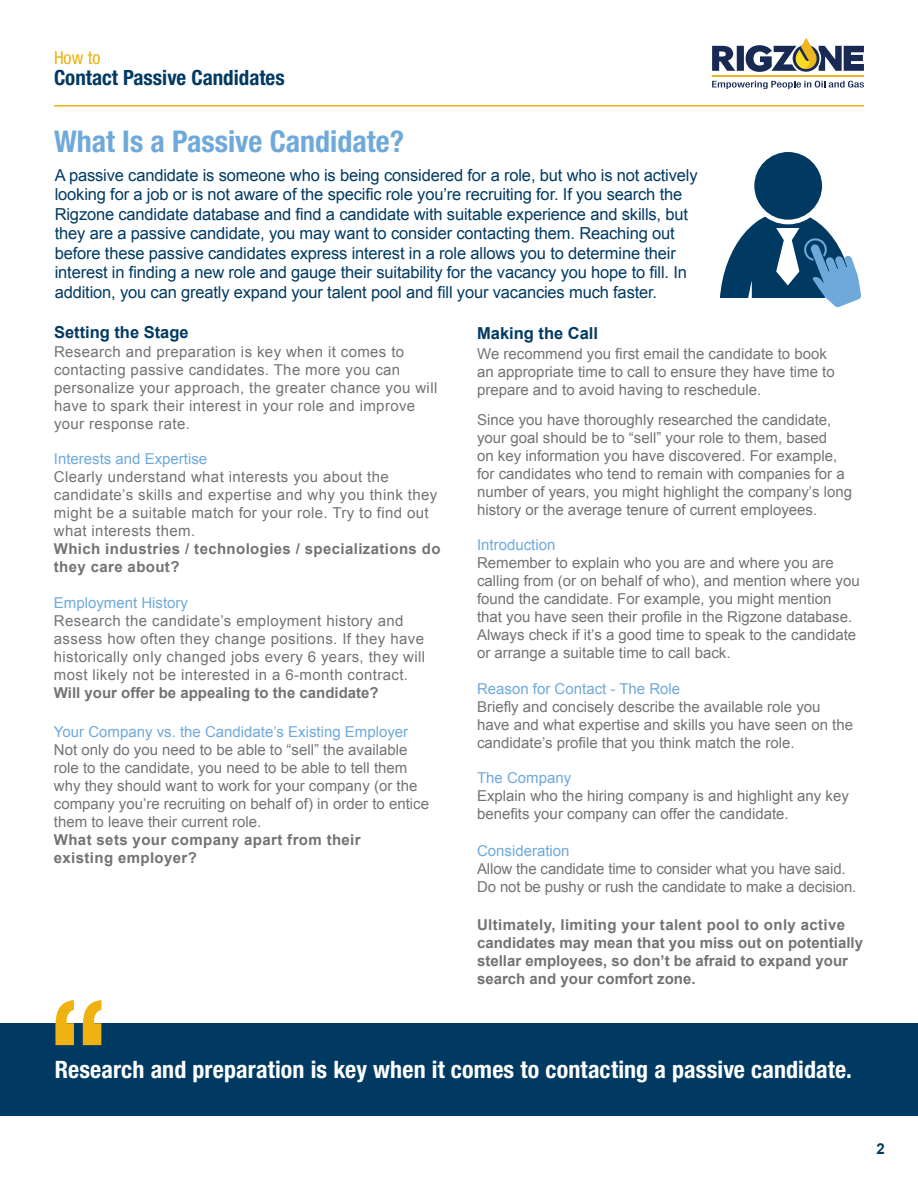
<style>
.page{position:relative;width:918px;height:1188px;background:#fff}
.page>*{position:absolute;margin:0;border:0;box-sizing:border-box;transform-origin:0 0}
.t1{font:700 condensed 140.4px "Helvetica Neue LT Std";color:#efb211}
.t2{font:700 condensed 30px "Helvetica Neue LT Std";color:#6fa9db}
.t3{font:700 condensed 24px "Helvetica Neue LT Std";letter-spacing:.005em;color:#fff}
.t4{font:700 condensed 21px "Helvetica Neue LT Std";color:#003a62}
.t5{font:condensed 18px "Helvetica Neue LT Std";color:#efb211}
.t6{font:16.5px/19.5px "Arial";letter-spacing:-.01em;color:#003a62}
.t7{font:700 16.5px "Arial";color:#003a62}
.t8{font:15px/18px "Arial";color:#737373}
.t9{font:15px/18px "Arial";letter-spacing:.025em;color:#737373}
.t10{font:700 15px/18px "Arial";color:#737373}
.t11{font:15px "Arial";color:#6fa9db}
.t12{font:700 15px/18px "Arial";letter-spacing:.025em;color:#737373}
.t13{font:700 15px "Arial";color:#003a62}
</style>
<div class="page">
<div style="left:737px;top:46px;width:7px;height:25px;background:#182a53"></div>
<svg style="left:712px;top:46px;width:23px;height:25px"></svg>
<svg style="left:746px;top:38px;width:118px;height:34px"></svg>
<hr style="left:712px;top:76px;width:152px;height:1px;background:#eeb71f">
<svg style="left:712px;top:81px;width:152px;height:8px"></svg>
<hr style="left:54px;top:105px;width:810px;height:1px;background:#efb211">
<div style="left:752px;top:150px;width:72px;height:72px;background:#003a62;border-radius:50%"></div>
<div style="left:750px;top:147px;width:77px;height:77px;border:5px solid #fff;border-radius:50%"></div>
<div style="left:0;top:1023px;width:918px;height:92px;background:#003a62"></div>
<svg style="left:720px;top:211px;width:141px;height:97px"></svg>
<p class="t5" style="left:54px;top:47px;width:48px">How to</p>
<h3 class="t4" style="left:54px;top:65px;width:232px">Contact Passive Candidates</h3>
<p class="t2" style="left:54px;top:123px;width:352px">What Is a Passive Candidate?</p>
<p class="t6" style="left:55px;top:165px;width:644px">A passive candidate is someone who is being considered for a role, but who is not actively looking for a job or is not aware of the specific role you’re recruiting for. If you search the Rigzone candidate database and find a candidate with suitable experience and skills, but they are a passive candidate, you may want to consider contacting them. Reaching out before these passive candidates express interest in a role allows you to determine their interest in finding a new role and gauge their suitability for the vacancy you hope to fill. In addition, you can greatly expand your talent pool and fill your vacancies much faster.</p>
<p class="t7" style="left:54px;top:321px;width:136px">Setting the Stage</p>
<p class="t9" style="left:54px;top:343px;width:385px">Research and preparation is key when it comes to contacting passive candidates. The more you can personalize your approach, the greater chance you will have to spark their interest in your role and improve your response rate.</p>
<p class="t7" style="left:477px;top:323px;width:123px">Making the Call</p>
<p class="t8" style="left:477px;top:345px;width:359px">We recommend you first email the candidate to book an appropriate time to call to ensure they have time to prepare and to avoid having to reschedule.</p>
<p class="t8" style="left:477px;top:411px;width:376px">Since you have thoroughly researched the candidate, your goal should be to “sell” your role to them, based<br>on key information you have discovered. For example, for candidates who tend to remain with companies for a number of years, you might highlight the company’s long history or the average tenure of current employees.</p>
<p class="t11" style="left:477px;top:535px;width:80px">Introduction</p>
<p class="t8" style="left:477px;top:554px;width:384px">Remember to explain who you are and where you are calling from (or on behalf of who), and mention where you found the candidate. For example, you might mention that you have seen their profile in the Rigzone database.<br>Always check if it’s a good time to speak to the candidate or arrange a suitable time to call back.</p>
<p class="t11" style="left:477px;top:679px;width:205px">Reason for Contact - The Role</p>
<p class="t8" style="left:477px;top:698px;width:378px">Briefly and concisely describe the available role you have and what expertise and skills you have seen on the candidate’s profile that you think match the role.</p>
<p class="t11" style="left:477px;top:768px;width:96px">The Company</p>
<p class="t8" style="left:477px;top:787px;width:373px">Explain who the hiring company is and highlight any key benefits your company can offer the candidate.</p>
<p class="t11" style="left:477px;top:840px;width:94px">Consideration</p>
<p class="t8" style="left:477px;top:859px;width:381px">Allow the candidate time to consider what you have said.<br>Do not be pushy or rush the candidate to make a decision.</p>
<p class="t10" style="left:477px;top:916px;width:387px">Ultimately, limiting your talent pool to only active candidates may mean that you miss out on potentially stellar employees, so don’t be afraid to expand your search and your comfort zone.</p>
<p class="t11" style="left:54px;top:449px;width:155px">Interests and Expertise</p>
<p class="t9" style="left:54px;top:468px;width:385px">Clearly understand what interests you about the candidate’s skills and expertise and why you think they might be a suitable match for your role. Try to find out what interests them.</p>
<p class="t12" style="left:54px;top:540px;width:388px">Which industries / technologies / specializations do they care about?</p>
<p class="t11" style="left:54px;top:593px;width:136px">Employment History</p>
<p class="t9" style="left:54px;top:612px;width:373px">Research the candidate’s employment history and assess how often they change positions. If they have historically only changed jobs every 6 years, they will most likely not be interested in a 6-month contract.</p>
<p class="t10" style="left:54px;top:685px;width:326px">Will your offer be appealing to the candidate?</p>
<p class="t11" style="left:54px;top:722px;width:356px">Your Company vs. the Candidate’s Existing Employer</p>
<p class="t8" style="left:54px;top:741px;width:377px">Not only do you need to be able to “sell” the available role to the candidate, you need to be able to tell them why they should want to work for your company (or the company you’re recruiting on behalf of) in order to entice them to leave their current role.</p>
<p class="t12" style="left:54px;top:831px;width:308px">What sets your company apart from their</p>
<p class="t12" style="left:54px;top:849px;width:145px">existing employer?</p>
<p class="t1" style="left:46px;top:965px;width:67px">“</p>
<p class="t3" style="left:55px;top:1055px;width:799px">Research and preparation is key when it comes to contacting a passive candidate.</p>
<p class="t13" style="left:877px;top:1138px;width:10px">2</p>
</div>
